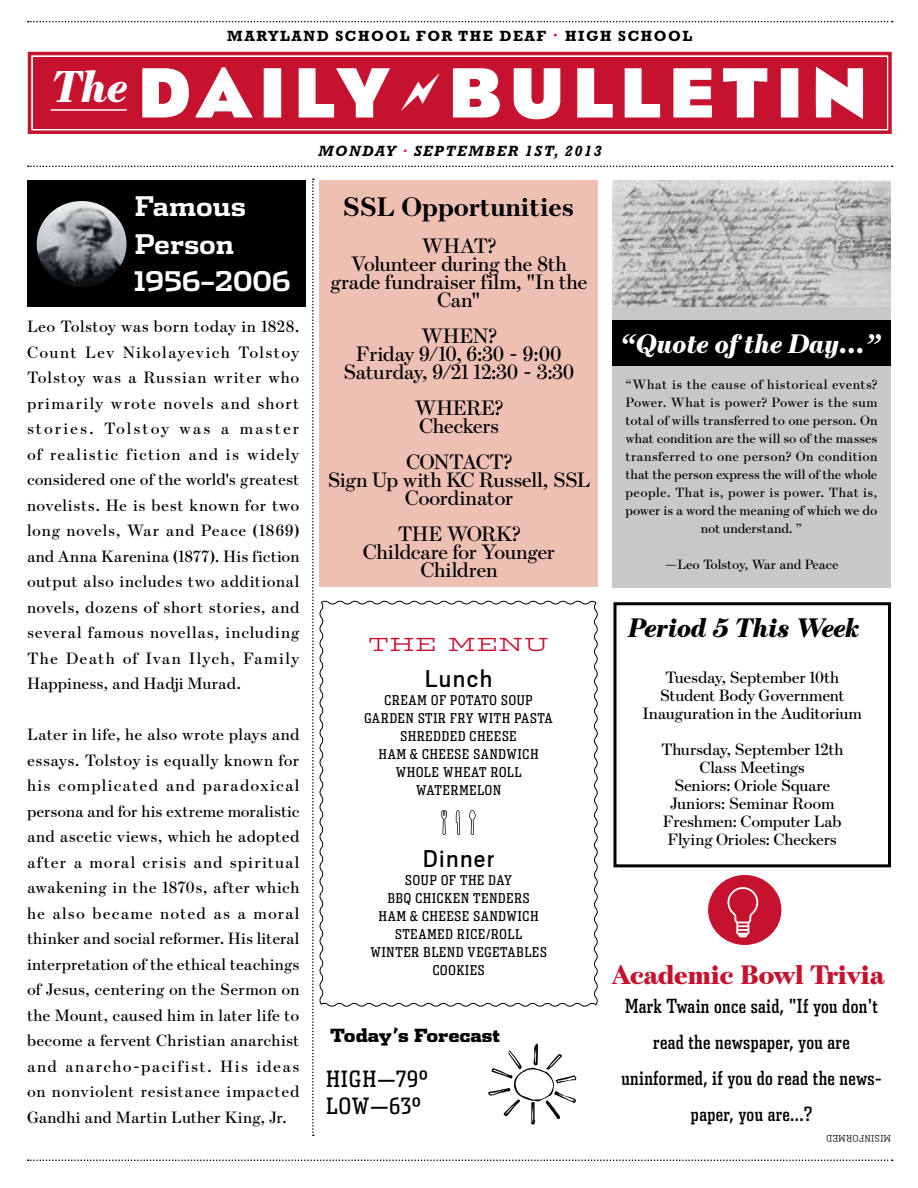
<style>
.page{position:relative;width:918px;height:1188px;background:#fff}
.page>*{position:absolute;margin:0;border:0;box-sizing:border-box;transform-origin:0 0}
.t1{font:700 72.75px "Eagle";letter-spacing:.1em;color:#fff}
.t2{font:700 27px/37.3px "Dispatch";color:#fff}
.t3{font:900 27px "Escrow";color:#c4122f}
.t4{font:italic 900 27px "Escrow";color:#fff}
.t5{font:700 27px "Escrow";color:#000}
.t6{font:italic 900 27px "Escrow";color:#000}
.t7{font:27px "Scout";letter-spacing:.05em;color:#000}
.t8{font:22.5px/27px "Dispatch Comp";letter-spacing:.055em;color:#000}
.t9{font:21px/18px "Escrow";letter-spacing:-.025em;color:#000;text-align:center}
.t10{font:19.5px/36px "Dispatch Comp";letter-spacing:.02em;color:#000;text-align:center}
.t11{font:900 18px "Dispatch";letter-spacing:-.005em;color:#000}
.t12{font:300 18px "Dispatch Ext";letter-spacing:.065em;color:#c4122f}
.t13{font:16.5px/25.5px "Escrow";letter-spacing:-.01em;color:#000;text-align:center}
.t14{font:700 15px "Rockwell Std";letter-spacing:.1em;color:#000}
.t15{font:italic 700 15px "Rockwell Std";letter-spacing:.1em;color:#000}
.t16{font:13.5px/18px "Escrow";letter-spacing:.005em;color:#000;text-align:center}
.t17{font:13.5px/18px "Dispatch Comp";letter-spacing:.065em;color:#000;text-align:center}
.t18{font:300 9px "Dispatch Cond";letter-spacing:.065em;color:#000}
.s1{color:#c4122f}
</style>
<div class="page">
<div style="left:614px;top:602px;width:277px;height:265px;border:3px solid #000"></div>
<svg style="left:27px;top:51px;width:865px;height:83px;background:#c7203b"></svg>
<div style="left:35px;top:59px;width:850px;height:68px;border:3px solid #c4122f"></div>
<svg style="left:28px;top:166px;width:865px;height:1px"></svg>
<svg style="left:28px;top:21px;width:865px;height:1px"></svg>
<hr style="left:51px;top:109px;width:76px;height:2px;background:#fff">
<img style="left:612px;top:181px;width:279px;height:126px">
<div style="left:612px;top:307px;width:279px;height:280px;background:#c7c8ca"></div>
<div style="left:612px;top:321px;width:279px;height:45px;background:#000"></div>
<svg style="left:319px;top:600px;width:279px;height:407px"></svg>
<svg style="left:441px;top:810px;width:35px;height:25px"></svg>
<div style="left:320px;top:181px;width:278px;height:406px;background:#eebfb3"></div>
<svg style="left:488px;top:1043px;width:88px;height:82px"></svg>
<div style="left:27px;top:181px;width:279px;height:126px;background:#000"></div>
<img style="left:37px;top:201px;width:90px;height:86px">
<svg style="left:312px;top:179px;width:2px;height:957px"></svg>
<svg style="left:28px;top:1160px;width:865px;height:1px"></svg>
<div style="left:708px;top:875px;width:73px;height:70px;background:#c4122f;border-radius:50%"></div>
<svg style="left:727px;top:887px;width:31px;height:50px"></svg>
<div style="left:401px;top:72px;width:39px;height:39px;background:#c4122f"></div>
<p class="t14" style="left:227px;top:27px;width:415px">MARYLAND SCHOOL FOR THE DEAF <span class="s1">·</span> HIGH SCHOOL</p>
<h1 class="t1" style="left:51px;top:53px;width:819px"><sup>The</sup>DAILY BULLETIN</h1>
<h2 class="t2" style="left:134px;top:186px;width:158px">Famous<br>Person<br>1956–2006</h2>
<p class="t13" style="left:27px;top:313px;width:274px;text-align:justify">Leo Tolstoy was born today in 1828.<br>Count Lev Nikolayevich Tolstoy Tolstoy was a Russian writer who primarily wrote novels and short stories. Tolstoy was a master of realistic fiction and is widely considered one of the world's greatest novelists. He is best known for two long novels, War and Peace (1869) and Anna Karenina (1877). His fiction output also includes two additional novels, dozens of short stories, and several famous novellas, including The Death of Ivan Ilych, Family Happiness, and Hadji Murad.</p>
<p class="t13" style="left:27px;top:721px;width:274px;text-align:justify">Later in life, he also wrote plays and essays. Tolstoy is equally known for his complicated and paradoxical persona and for his extreme moralistic and ascetic views, which he adopted after a moral crisis and spiritual awakening in the 1870s, after which he also became noted as a moral thinker and social reformer. His literal interpretation of the ethical teachings of Jesus, centering on the Sermon on the Mount, caused him in later life to become a fervent Christian anarchist and anarcho-pacifist. His ideas on nonviolent resistance impacted Gandhi and Martin Luther King, Jr.</p>
<p class="t15" style="left:318px;top:142px;width:285px">MONDAY <span class="s1">·</span> SEPTEMBER 1st, 2013</p>
<h2 class="t5" style="left:343px;top:189px;width:233px">SSL Opportunities</h2>
<p class="t9" style="left:331px;top:236px;width:258px">WHAT?<br>Volunteer during the 8th grade fundraiser film, "In the<br>Can"</p>
<p class="t9" style="left:343px;top:326px;width:233px">WHEN?<br>Friday 9/10, 6:30 - 9:00<br>Saturday, 9/21 12:30 - 3:30</p>
<p class="t9" style="left:415px;top:398px;width:90px;text-align:left">WHERE?<br>Checkers</p>
<p class="t9" style="left:327px;top:452px;width:265px">CONTACT?<br>Sign Up with KC Russell, SSL<br>Coordinator</p>
<p class="t9" style="left:363px;top:524px;width:194px">THE WORK?<br>Childcare for Younger<br>Children</p>
<h2 class="t4" style="left:620px;top:326px;width:263px">“Quote of the Day…”</h2>
<p class="t16" style="left:626px;top:375px;width:254px">“What is the cause of historical events?<br>Power. What is power? Power is the sum total of wills transferred to one person. On what condition are the will so of the masses transferred to one person? On condition that the person express the will of the whole people. That is, power is power. That is, power is a word the meaning of which we do not understand. ”</p>
<p class="t16" style="left:664px;top:555px;width:176px">—Leo Tolstoy, War and Peace</p>
<p class="t12" style="left:368px;top:633px;width:182px">THe ME NU</p>
<h2 class="t7" style="left:425px;top:661px;width:69px">Lunch</h2>
<p class="t17" style="left:364px;top:691px;width:190px">CREAM OF POTATO SOUP<br>GARDEN STIR FRY WITH PASTA<br>SHREDDED CHEESE<br>HAM &amp; CHEESE SANDWICH<br>WHOLE WHEAT ROLL<br>WATERMELON</p>
<h2 class="t7" style="left:423px;top:841px;width:73px">Dinner</h2>
<p class="t17" style="left:370px;top:871px;width:178px">SOUP OF THE DAY<br>BBQ CHICKEN TENDERS<br>HAM &amp; CHEESE SANDWICH<br>STEAMED RICE/ROLL<br>WINTER BLEND VEGETABLES<br>COOKIES</p>
<p class="t11" style="left:330px;top:1022px;width:172px">Today’s Forecast</p>
<h3 class="t8" style="left:326px;top:1065px;width:103px">HIGH—79°<br>LOW—63°</h3>
<h2 class="t6" style="left:628px;top:610px;width:232px">Period 5 This Week</h2>
<p class="t13" style="left:642px;top:668px;width:221px;line-height:18px">Tuesday, September 10th<br>Student Body Government<br>Inauguration in the Auditorium</p>
<p class="t13" style="left:661px;top:740px;width:184px;line-height:18px">Thursday, September 12th<br>Class Meetings<br>Seniors: Oriole Square<br>Juniors: Seminar Room<br>Freshmen: Computer Lab<br>Flying Orioles: Checkers</p>
<h2 class="t3" style="left:612px;top:957px;width:274px">Academic Bowl Trivia</h2>
<p class="t10" style="left:622px;top:988px;width:261px">MARK TWAIN ONCE SAID, "IF YOU DON'T<br>READ THE NEWSPAPER, YOU ARE<br>UNINFORMED, IF YOU DO READ THE NEWS-<br>PAPER, YOU ARE...?</p>
<p class="t18" style="left:891px;top:1144px;width:66px;rotate:-180deg">misinformed</p>
</div>
